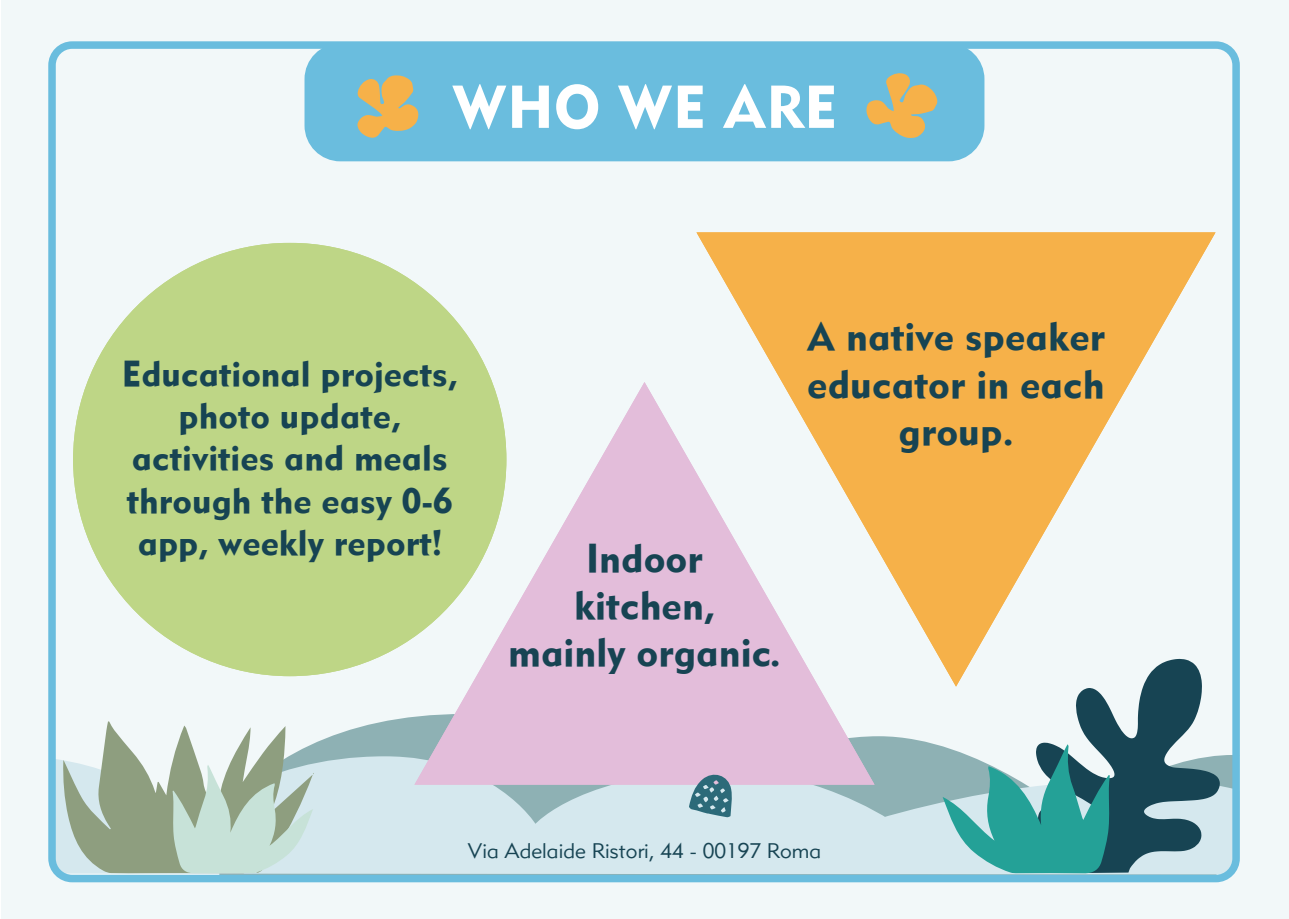
<style>
.page{position:relative;width:1289px;height:919px;background:#fff}
.page>*{position:absolute;margin:0;border:0;box-sizing:border-box;transform-origin:0 0}
.t1{font:60px "Metro Black LT Two";color:#fff}
.t2{font:39.3px/47.2px "Metro Black LT Two";color:#174453;text-align:center}
.t3{font:35.25px/42.3px "Metro Black LT Two";color:#174453;text-align:center}
.t4{font:21px "Metro Lite LT Two";color:#174453}
</style>
<div class="page">
<div style="left:1px;top:0;width:1287px;height:918px;background:#f2f8f9"></div>
<div style="left:304px;top:43px;width:680px;height:118px;background:#6abdde;border-radius:36px"></div>
<svg style="left:357px;top:75px;width:62px;height:63px"></svg>
<svg style="left:866px;top:73px;width:71px;height:65px"></svg>
<svg style="left:314px;top:716px;width:916px;height:40px;fill:#8eb1b4"></svg>
<svg style="left:57px;top:756px;width:1182px;height:117px;fill:#d5e8ee"></svg>
<svg style="left:942px;top:686px;width:277px;height:187px"></svg>
<svg style="left:63px;top:721px;width:251px;height:152px"></svg>
<div style="left:48px;top:41px;width:1191px;height:841px;border:8px solid #6abdde;border-radius:20px"></div>
<div style="left:73px;top:243px;width:433px;height:433px;background:#bed686;border-radius:217px"></div>
<svg style="left:414px;top:382px;width:460px;height:402px;fill:#e3bdda"></svg>
<svg style="left:696px;top:232px;width:519px;height:454px"></svg>
<svg style="left:688px;top:770px;width:44px;height:47px"></svg>
<h1 class="t1" style="left:451px;top:69px;width:387px">WHO WE ARE</h1>
<p class="t3" style="left:122px;top:351px;width:337px">Educational projects, photo update, activities and meals through the easy 0-6 app, weekly report!</p>
<p class="t2" style="left:806px;top:312px;width:300px">A native speaker educator in each group.</p>
<p class="t2" style="left:508px;top:533px;width:274px">Indoor<br>kitchen,<br>mainly organic.</p>
<p class="t4" style="left:468px;top:837px;width:354px">Via Adelaide Ristori, 44 - 00197 Roma</p>
</div>
